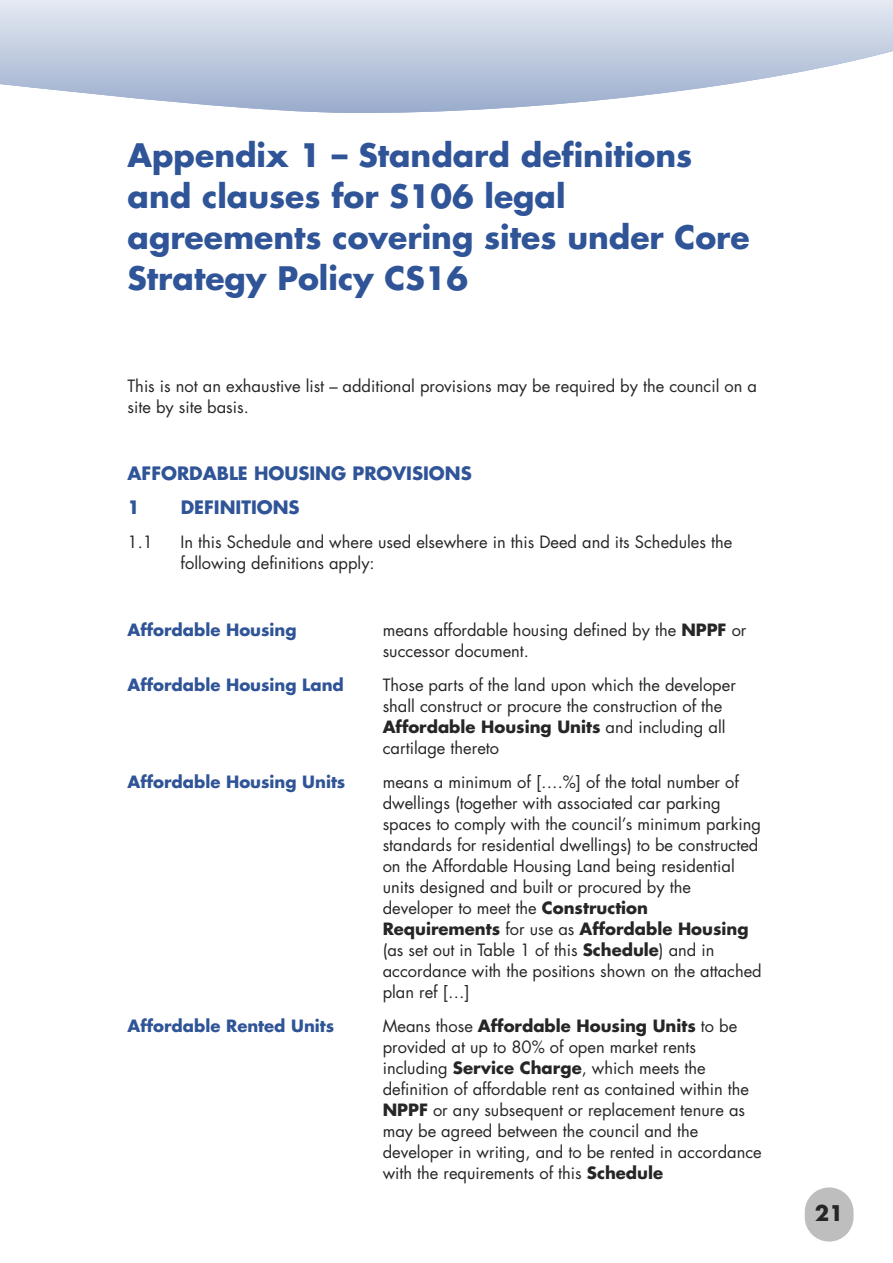
<style>
.page{position:relative;width:893px;height:1263px;background:#fff}
.page>*{position:absolute;margin:0;border:0;box-sizing:border-box;transform-origin:0 0}
.t1{font:700 31.5px/41px "Futura LT";color:#2f5497}
.t2{font:700 21px "Futura LT";color:#272627}
.t3{font:700 18px/33.8px "Futura LT";color:#2f5497}
.t4{font:16.5px/21px "Futura LT";color:#272627}
.t5{font:700 16.5px "Futura LT";color:#2f5497}
.s1{font-weight:700}
</style>
<div class="page">
<div style="left:805px;top:1187px;width:48px;height:54px;background:#bebebe;border-radius:24px"></div>
<svg style="left:0;top:0;width:893px;height:113px;background:#ccd5e5"></svg>
<h1 class="t1" style="left:128px;top:138px;width:624px">Appendix 1 – Standard definitions and clauses for S106 legal agreements covering sites under Core<br>Strategy Policy CS16</h1>
<p class="t4" style="left:128px;top:377px;width:631px">This is not an exhaustive list – additional provisions may be required by the council on a site by site basis.</p>
<p class="t3" style="left:128px;top:458px;width:346px">AFFORDABLE HOUSING PROVISIONS<br>1</p>
<p class="t3" style="left:181px;top:492px;width:120px">DEFINITIONS</p>
<p class="t4" style="left:128px;top:533px;width:27px">1.1</p>
<p class="t4" style="left:181px;top:533px;width:553px">In this Schedule and where used elsewhere in this Deed and its Schedules the following definitions apply:</p>
<p class="t5" style="left:128px;top:623px;width:171px">Affordable Housing</p>
<p class="t4" style="left:383px;top:621px;width:365px">means affordable housing defined by the <span class="s1">NPPF</span> or successor document.</p>
<p class="t5" style="left:128px;top:677px;width:218px">Affordable Housing Land</p>
<p class="t4" style="left:383px;top:676px;width:355px">Those parts of the land upon which the developer shall construct or procure the construction of the <span class="s1">Affordable Housing Units</span> and including all cartilage thereto</p>
<p class="t5" style="left:128px;top:774px;width:219px">Affordable Housing Units</p>
<p class="t4" style="left:383px;top:773px;width:381px">means a minimum of [….%] of the total number of dwellings (together with associated car parking spaces to comply with the council’s minimum parking standards for residential dwellings) to be constructed on the Affordable Housing Land being residential units designed and built or procured by the developer to meet the <span class="s1">Construction Requirements</span> for use as <span class="s1">Affordable Housing </span>(as set out in Table 1 of this <span class="s1">Schedule</span>) and in accordance with the positions shown on the attached plan ref […]</p>
<p class="t5" style="left:128px;top:1018px;width:208px">Affordable Rented Units</p>
<p class="t4" style="left:383px;top:1016px;width:381px">Means those <span class="s1">Affordable Housing Units</span> to be provided at up to 80% of open market rents including <span class="s1">Service Charge</span>, which meets the definition of affordable rent as contained within the <span class="s1">NPPF</span> or any subsequent or replacement tenure as may be agreed between the council and the developer in writing, and to be rented in accordance with the requirements of this <span class="s1">Schedule</span></p>
<p class="t2" style="left:815px;top:1203px;width:30px">21</p>
</div>
